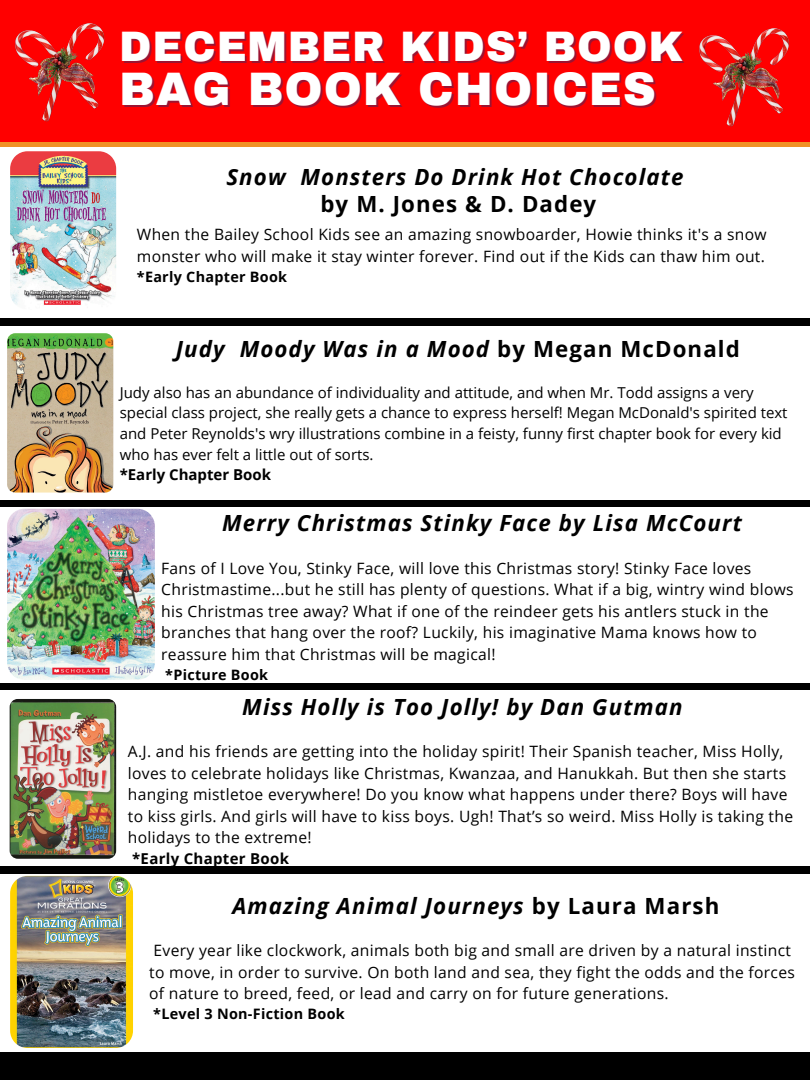
<style>
.page{position:relative;width:810px;height:1080px;background:#000}
.page>*{position:absolute;margin:0;border:0;box-sizing:border-box;transform-origin:0 0}
.t1{font:900 47.5px "Archivo";letter-spacing:.02em;color:#fff}
.t2{font:900 45.94px "Archivo";letter-spacing:.02em;color:#fff}
.t3{font:900 41.69px "Archivo";letter-spacing:.02em;color:#fff}
.t4{font:italic 700 22.31px "Open Sans";letter-spacing:.05em;color:#000}
.t5{font:italic 700 22.25px/26.2px "Open Sans";letter-spacing:.05em;color:#000;text-align:center}
.t6{font:15.62px/21.6px "Open Sans";letter-spacing:.02em;color:#000}
.t7{font:15px/20.6px "Open Sans";color:#000}
.t8{font:700 15px "Open Sans";letter-spacing:.01em;color:#000}
.t9{font:700 14.38px "Open Sans";letter-spacing:.02em;color:#000}
.s1{font-style:normal}
</style>
<div class="page">
<div style="left:0;top:142px;width:810px;height:176px;background:#fff"></div>
<div style="left:0;top:0;width:810px;height:146px;background:#f09126"></div>
<div style="left:0;top:326px;width:810px;height:173px;background:#fff"></div>
<div style="left:0;top:507px;width:810px;height:176px;background:#fff"></div>
<div style="left:0;top:691px;width:810px;height:175px;background:#fff"></div>
<div style="left:0;top:874px;width:810px;height:177px;background:#fff"></div>
<img style="left:7px;top:333px;width:106px;height:160px;border-radius:8px">
<img style="left:10px;top:699px;width:106px;height:160px;border-radius:8px">
<img style="left:10px;top:876px;width:123px;height:172px">
<img style="left:7px;top:509px;width:148px;height:171px;border-radius:17px">
<img style="left:10px;top:151px;width:106px;height:154px">
<div style="left:0;top:0;width:810px;height:142px;background:#f00"></div>
<img style="left:15px;top:23px;width:90px;height:99px">
<img style="left:699px;top:28px;width:90px;height:99px">
<p class="t1" style="left:99px;top:20px;width:606px">OCTOBER KIDS’ BOOK</p>
<h2 class="t1" style="left:99px;top:65px;width:557px">BAG BOOK CHOICES</h2>
<p class="t3" style="left:119px;top:25px;width:565px">DECEMBER KIDS’ BOOK</p>
<p class="t2" style="left:119px;top:65px;width:538px">BAG BOOK CHOICES</p>
<p class="t5" style="left:226px;top:164px;width:459px">Snow Monsters Do Drink Hot Chocolate <span class="s1">by M. Jones &amp; D. Dadey</span></p>
<p class="t6" style="left:137px;top:223px;width:631px">When the Bailey School Kids see an amazing snowboarder, Howie thinks it's a snow monster who will make it stay winter forever. Find out if the Kids can thaw him out.</p>
<p class="t9" style="left:137px;top:267px;width:152px">*Early Chapter Book</p>
<h2 class="t5" style="left:176px;top:335px;width:566px">Judy Moody Was in a Mood <span class="s1">by Megan McDonald</span></h2>
<p class="t7" style="left:120px;top:382px;width:669px">Judy also has an abundance of individuality and attitude, and when Mr. Todd assigns a very special class project, she really gets a chance to express herself! Megan McDonald's spirited text and Peter Reynolds's wry illustrations combine in a feisty, funny first chapter book for every kid who has ever felt a little out of sorts.</p>
<p class="t8" style="left:120px;top:464px;width:153px">*Early Chapter Book</p>
<p class="t5" style="left:222px;top:510px;width:521px">Merry Christmas Stinky Face by Lisa McCourt</p>
<h2 class="t6" style="left:161px;top:557px;width:634px">Fans of I Love You, Stinky Face, will love this Christmas story! Stinky Face loves Christmastime...but he still has plenty of questions. What if a big, wintry wind blows his Christmas tree away? What if one of the reindeer gets his antlers stuck in the branches that hang over the roof? Luckily, his imaginative Mama knows how to reassure him that Christmas will be magical!</h2>
<p class="t9" style="left:165px;top:665px;width:104px">*Picture Book</p>
<p class="t5" style="left:242px;top:693px;width:442px">Miss Holly is Too Jolly! by Dan Gutman</p>
<p class="t6" style="left:128px;top:740px;width:667px">A.J. and his friends are getting into the holiday spirit! Their Spanish teacher, Miss Holly, loves to celebrate holidays like Christmas, Kwanzaa, and Hanukkah. But then she starts hanging mistletoe everywhere! Do you know what happens under there? Boys will have to kiss girls. And girls will have to kiss boys. Ugh! That’s so weird. Miss Holly is taking the holidays to the extreme!</p>
<h2 class="t8" style="left:132px;top:848px;width:158px">*Early Chapter Book</h2>
<p class="t4" style="left:233px;top:890px;width:488px">Amazing Animal Journeys <span class="s1">by Laura Marsh</span></p>
<p class="t6" style="left:149px;top:939px;width:647px">Every year like clockwork, animals both big and small are driven by a natural instinct to move, in order to survive. On both land and sea, they fight the odds and the forces of nature to breed, feed, or lead and carry on for future generations.</p>
<p class="t9" style="left:153px;top:1004px;width:193px">*Level 3 Non-Fiction Book</p>
</div>
